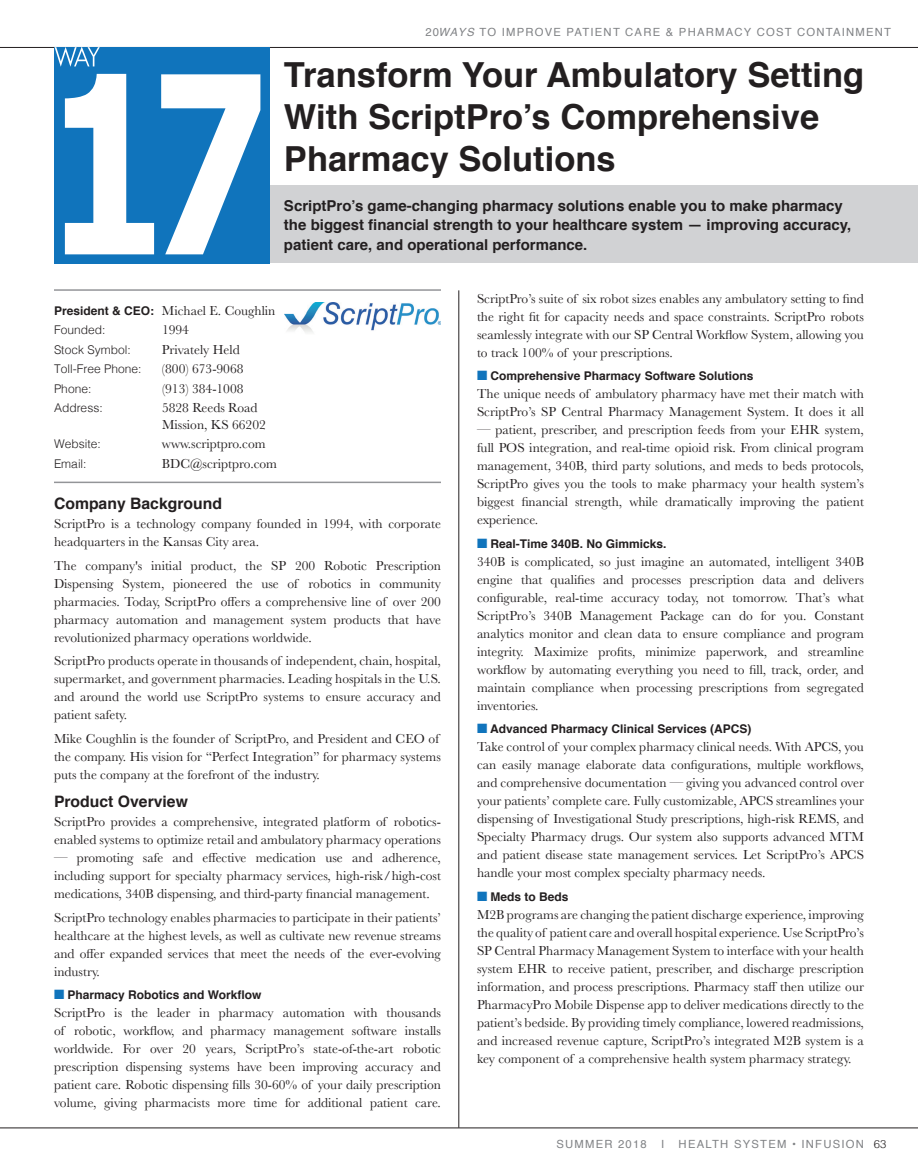
<style>
.page{position:relative;width:918px;height:1175px;background:#fff}
.page>*{position:absolute;margin:0;border:0;box-sizing:border-box;transform-origin:0 0}
.t1{font:700 34.5px/42px "Helvetica";color:#231f20}
.t2{font:700 15.75px "Helvetica";color:#231f20}
.t3{font:700 15px/19.5px "Helvetica";color:#231f20}
.t4{font:13.5px/18px "Baskerville";color:#231f20;text-align:justify}
.t5{font:700 12px "Helvetica";color:#231f20}
.t6{font:300 12px "Helvetica";color:#231f20}
.t7{font:11.25px "Helvetica";letter-spacing:.11em;color:#808285}
.s1{font-style:italic}
.s2{font-family:"Helvetica";font-weight:700;font-size:12px}
.s3{color:#1074bc}
.s4{font-weight:300;color:#231f20}
</style>
<div class="page">
<hr style="left:0;top:47px;width:918px;height:1px;background:#231f20">
<div style="left:55px;top:185px;width:863px;height:78px;background:#d1d2d4"></div>
<hr style="left:54px;top:481px;width:387px;height:2px;background:#939598">
<img style="left:284px;top:302px;width:157px;height:31px">
<hr style="left:54px;top:289px;width:387px;height:2px;background:#939598">
<hr style="left:0;top:1127px;width:918px;height:1px;background:#231f20">
<div style="left:54px;top:47px;width:216px;height:216px;background:#1074bc"></div>
<svg style="left:65px;top:74px;width:89px;height:180px"></svg>
<svg style="left:161px;top:74px;width:99px;height:180px"></svg>
<svg style="left:55px;top:47px;width:45px;height:20px"></svg>
<hr style="left:459px;top:290px;width:1px;height:837px;background:#231f20">
<p class="t7" style="left:425px;top:23px;width:467px">20<span class="s1">WAYS</span> TO IMPROVE PATIENT CARE &amp; PHARMACY COST CONTAINMENT</p>
<h1 class="t1" style="left:284px;top:55px;width:582px">Transform Your Ambulatory Setting<br>With ScriptPro’s Comprehensive<br>Pharmacy Solutions</h1>
<p class="t3" style="left:284px;top:196px;width:569px">ScriptPro’s game-changing pharmacy solutions enable you to make pharmacy the biggest financial strength to your healthcare system — improving accuracy, patient care, and operational performance.</p>
<p class="t4" style="left:54px;top:301px;width:223px"><span class="s2">President &amp; CEO:</span> Michael E. Coughlin</p>
<p class="t6" style="left:54px;top:320px;width:53px">Founded:</p>
<p class="t4" style="left:162px;top:321px;width:28px">1994</p>
<p class="t6" style="left:54px;top:339px;width:78px">Stock Symbol:</p>
<p class="t4" style="left:162px;top:340px;width:79px">Privately Held</p>
<p class="t6" style="left:54px;top:359px;width:89px">Toll-Free Phone:</p>
<p class="t4" style="left:162px;top:360px;width:83px">(800) 673-9068</p>
<p class="t6" style="left:54px;top:378px;width:39px">Phone:</p>
<p class="t4" style="left:162px;top:379px;width:83px">(913) 384-1008</p>
<p class="t6" style="left:54px;top:398px;width:50px">Address:</p>
<p class="t4" style="left:162px;top:400px;width:105px;line-height:16.5px">5828 Reeds Road<br>Mission, KS 66202</p>
<p class="t6" style="left:54px;top:434px;width:48px">Website:</p>
<p class="t4" style="left:162px;top:435px;width:105px">www.scriptpro.com</p>
<p class="t6" style="left:54px;top:453px;width:34px">Email:</p>
<p class="t4" style="left:162px;top:454px;width:117px">BDC@scriptpro.com</p>
<p class="t2" style="left:54px;top:491px;width:170px">Company Background</p>
<p class="t4" style="left:54px;top:515px;width:388px">ScriptPro is a technology company founded in 1994, with corporate headquarters in the Kansas City area.</p>
<p class="t4" style="left:54px;top:556px;width:388px">The company's initial product, the SP 200 Robotic Prescription Dispensing System, pioneered the use of robotics in community pharmacies. Today, ScriptPro offers a comprehensive line of over 200 pharmacy automation and management system products that have revolutionized pharmacy operations worldwide.</p>
<p class="t4" style="left:54px;top:652px;width:388px">ScriptPro products operate in thousands of independent, chain, hospital, supermarket, and government pharmacies. Leading hospitals in the U.S. and around the world use ScriptPro systems to ensure accuracy and patient safety.</p>
<p class="t4" style="left:54px;top:729px;width:388px;text-align:left">Mike Coughlin is the founder of ScriptPro, and President and CEO of the company. His vision for “Perfect Integration” for pharmacy systems puts the company at the forefront of the industry.</p>
<p class="t2" style="left:54px;top:788px;width:135px">Product Overview</p>
<p class="t4" style="left:54px;top:813px;width:388px">ScriptPro provides a comprehensive, integrated platform of robotics&shy;enabled systems to optimize retail and ambulatory pharmacy operations</p>
<p class="t4" style="left:54px;top:849px;width:388px">— promoting safe and effective medication use and adherence, including support for specialty pharmacy services, high-risk/high-cost medications, 340B dispensing, and third-party financial management.</p>
<p class="t4" style="left:54px;top:908px;width:388px">ScriptPro technology enables pharmacies to participate in their patients’ healthcare at the highest levels, as well as cultivate new revenue streams and offer expanded services that meet the needs of the ever-evolving industry.</p>
<p class="t5" style="left:54px;top:985px;width:209px"><span class="s3">■</span> Pharmacy Robotics and Workflow</p>
<p class="t4" style="left:54px;top:1003px;width:388px">ScriptPro is the leader in pharmacy automation with thousands of robotic, workflow, and pharmacy management software installs worldwide. For over 20 years, ScriptPro’s state-of-the-art robotic prescription dispensing systems have been improving accuracy and patient care. Robotic dispensing fills 30-60% of your daily prescription volume, giving pharmacists more time for additional patient care.</p>
<p class="t4" style="left:477px;top:290px;width:389px">ScriptPro’s suite of six robot sizes enables any ambulatory setting to find the right fit for capacity needs and space constraints. ScriptPro robots seamlessly integrate with our SP Central Workflow System, allowing you to track 100% of your prescriptions.</p>
<p class="t5" style="left:477px;top:366px;width:278px"><span class="s3">■</span> Comprehensive Pharmacy Software Solutions</p>
<p class="t4" style="left:477px;top:385px;width:389px">The unique needs of ambulatory pharmacy have met their match with<br>ScriptPro’s SP Central Pharmacy Management System. It does it all</p>
<p class="t4" style="left:477px;top:421px;width:389px">— patient, prescriber, and prescription feeds from your EHR system, full POS integration, and real-time opioid risk. From clinical program management, 340B, third party solutions, and meds to beds protocols, ScriptPro gives you the tools to make pharmacy your health system’s biggest financial strength, while dramatically improving the patient experience.</p>
<p class="t5" style="left:477px;top:534px;width:191px"><span class="s3">■</span> Real-Time 340B. No Gimmicks.</p>
<p class="t4" style="left:477px;top:552px;width:389px">340B is complicated, so just imagine an automated, intelligent 340B engine that qualifies and processes prescription data and delivers configurable, real-time accuracy today, not tomorrow. That’s what ScriptPro’s 340B Management Package can do for you. Constant analytics monitor and clean data to ensure compliance and program integrity. Maximize profits, minimize paperwork, and streamline workflow by automating everything you need to fill, track, order, and maintain compliance when processing prescriptions from segregated inventories.</p>
<p class="t5" style="left:477px;top:719px;width:276px"><span class="s3">■</span> Advanced Pharmacy Clinical Services (APCS)</p>
<p class="t4" style="left:477px;top:738px;width:389px">Take control of your complex pharmacy clinical needs. With APCS, you can easily manage elaborate data configurations, multiple workflows, and comprehensive documentation — giving you advanced control over your patients’ complete care. Fully customizable, APCS streamlines your dispensing of Investigational Study prescriptions, high-risk REMS, and Specialty Pharmacy drugs. Our system also supports advanced MTM and patient disease state management services. Let ScriptPro’s APCS handle your most complex specialty pharmacy needs.</p>
<p class="t5" style="left:477px;top:886px;width:93px"><span class="s3">■</span> Meds to Beds</p>
<p class="t4" style="left:477px;top:905px;width:389px">M2B programs are changing the patient discharge experience, improving the quality of patient care and overall hospital experience. Use ScriptPro’s SP Central Pharmacy Management System to interface with your health system EHR to receive patient, prescriber, and discharge prescription information, and process prescriptions. Pharmacy staff then utilize our PharmacyPro Mobile Dispense app to deliver medications directly to the patient’s bedside. By providing timely compliance, lowered readmissions, and increased revenue capture, ScriptPro’s integrated M2B system is a key component of a comprehensive health system pharmacy strategy.</p>
<p class="t7" style="left:556px;top:1135px;width:92px">SUMMER 2018</p>
<p class="t7" style="left:661px;top:1135px;width:5px">I</p>
<p class="t7" style="left:679px;top:1135px;width:209px">HEALTH SYSTEM • INFUSION <span class="s4">63</span></p>
</div>
